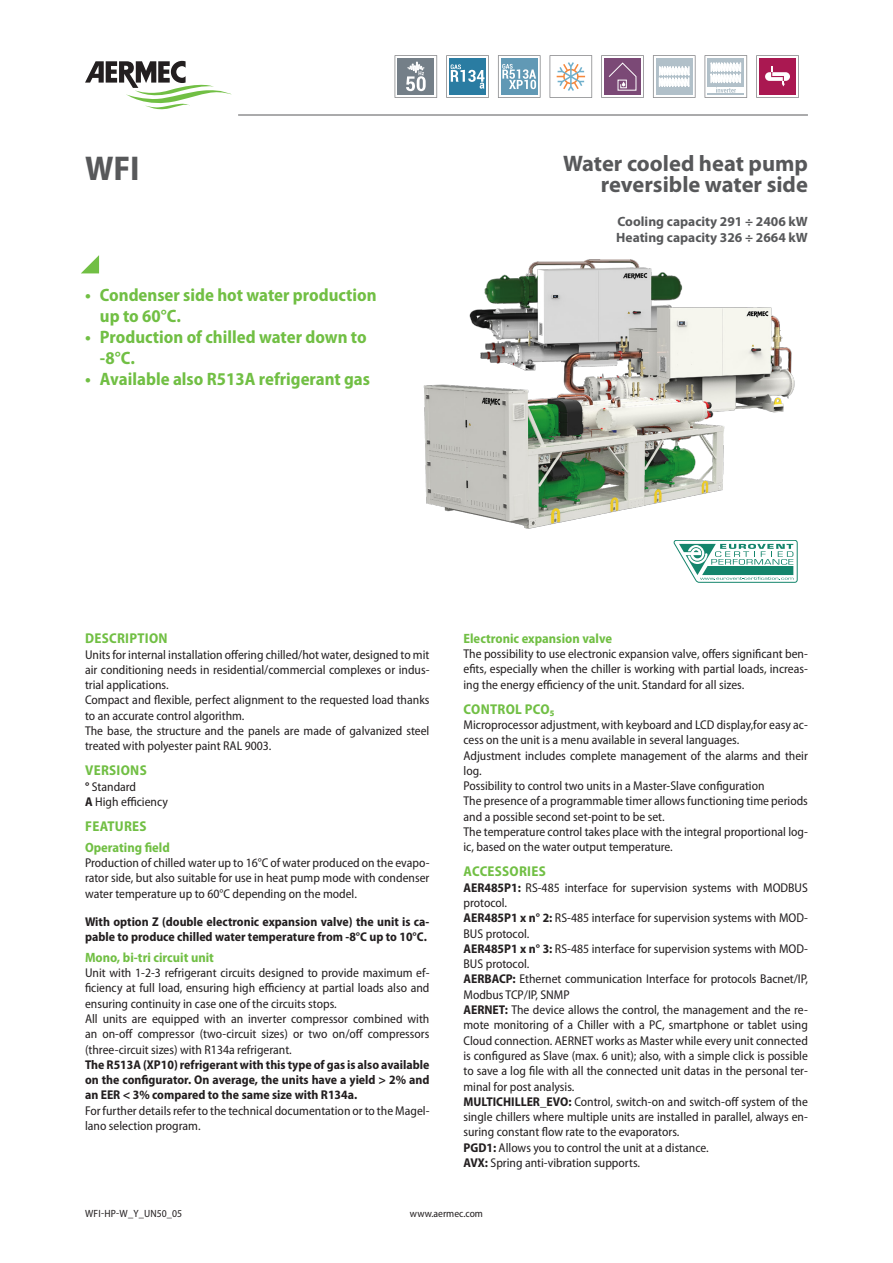
<style>
.page{position:relative;width:893px;height:1263px;background:#fff}
.page>*{position:absolute;margin:0;border:0;box-sizing:border-box;transform-origin:0 0}
.grandezza_en{font:700 semi-condensed 34.5px "Myriad Pro";color:#57585a}
.descrizione_en{font:700 22.5px/21px "Myriad Pro";color:#57585a;text-align:right}
.t1{font:700 semi-condensed 18px/21px "Myriad Pro";color:#71bf44}
.t2{font:700 semi-condensed 14.25px "Myriad Pro";letter-spacing:.02em;color:#71bf44}
.t3{font:700 semi-condensed 13.5px "Myriad Pro";color:#71bf44}
.dettaglio_en{font:700 13.5px "Myriad Pro";color:#57585a}
.normale_en{font:semi-condensed 12.75px/15.3px "Myriad Pro";color:#231f20}
.normaleInline_en{font:semi-condensed 12.75px/15.3px "Myriad Pro";color:#231f20}
.normaleInline_en-2{font:700 semi-condensed 12.75px/15.3px "Myriad Pro";color:#231f20;text-align:justify}
.normaleEvidenziatoSp{font:700 semi-condensed 12.75px/15.3px "Myriad Pro";color:#231f20}
.t4{font:semi-condensed 10.5px "Myriad Pro";letter-spacing:.02em;color:#231f20}
.t5{font:semi-condensed 10.5px "Myriad Pro";color:#231f20}
.s1{font-weight:700}
</style>
<div class="page">
<svg style="left:81px;top:255px;width:18px;height:18px"></svg>
<hr style="left:238px;top:115px;width:570px;height:1px;background:#57585a">
<img style="left:423px;top:259px;width:372px;height:270px">
<svg style="left:85px;top:61px;width:147px;height:48px"></svg>
<svg style="left:674px;top:540px;width:123px;height:43px"></svg>
<svg style="left:395px;top:55px;width:42px;height:43px"></svg>
<svg style="left:446px;top:55px;width:43px;height:43px"></svg>
<svg style="left:498px;top:55px;width:42px;height:43px"></svg>
<svg style="left:550px;top:55px;width:42px;height:43px"></svg>
<svg style="left:601px;top:55px;width:43px;height:43px"></svg>
<svg style="left:653px;top:55px;width:42px;height:43px"></svg>
<svg style="left:705px;top:55px;width:42px;height:43px"></svg>
<svg style="left:756px;top:55px;width:43px;height:43px"></svg>
<p class="grandezza_en" style="left:85px;top:146px;width:56px">WFI</p>
<p class="descrizione_en" style="left:563px;top:153px;width:246px">Water cooled heat pump reversible water side</p>
<p class="dettaglio_en" style="left:617px;top:213px;width:192px">Cooling capacity 291 ÷ 2406 kW</p>
<p class="dettaglio_en" style="left:616px;top:229px;width:193px">Heating capacity 326 ÷ 2664 kW</p>
<p class="t1" style="left:100px;top:284px;width:278px;text-indent:-15px">• Condenser side hot water production up to 60°C.</p>
<p class="t1" style="left:100px;top:326px;width:268px;text-indent:-15px">• Production of chilled water down to -8°C.</p>
<p class="t1" style="left:85px;top:368px;width:287px">• Available also R513A refrigerant gas</p>
<p class="t2" style="left:85px;top:629px;width:84px">DESCRIPTION</p>
<p class="normale_en" style="left:85px;top:646px;width:346px;text-align:justify">Units for internal installation offering chilled/hot water, designed to mit air conditioning needs in residential/commercial complexes or indus&shy;trial applications.</p>
<p class="normale_en" style="left:85px;top:692px;width:346px">Compact and flexible, perfect alignment to the requested load thanks to an accurate control algorithm.</p>
<p class="normale_en" style="left:85px;top:723px;width:346px">The base, the structure and the panels are made of galvanized steel treated with polyester paint RAL 9003.</p>
<p class="t2" style="left:85px;top:761px;width:63px">VERSIONS</p>
<p class="normale_en" style="left:85px;top:778px;width:53px"><span class="s1">°</span> Standard</p>
<p class="normale_en" style="left:85px;top:794px;width:84px"><span class="s1">A</span> High efficiency</p>
<p class="t2" style="left:85px;top:817px;width:63px">FEATURES</p>
<p class="t3" style="left:85px;top:838px;width:86px">Operating field</p>
<p class="normale_en" style="left:85px;top:855px;width:346px;text-align:justify">Production of chilled water up to 16°C of water produced on the evapo&shy;rator side, but also suitable for use in heat pump mode with condenser water temperature up to 60°C depending on the model.</p>
<p class="normaleEvidenziatoSp" style="left:85px;top:913px;width:346px">With option Z (double electronic expansion valve) the unit is ca&shy;pable to produce chilled water temperature from -8°C up to 10°C.</p>
<p class="t3" style="left:85px;top:948px;width:130px">Mono, bi-tri circuit unit</p>
<p class="normale_en" style="left:85px;top:965px;width:346px;text-align:justify">Unit with 1-2-3 refrigerant circuits designed to provide maximum ef&shy;ficiency at full load, ensuring high efficiency at partial loads also and ensuring continuity in case one of the circuits stops.</p>
<p class="normale_en" style="left:85px;top:1011px;width:346px;text-align:justify">All units are equipped with an inverter compressor combined with an on-off compressor (two-circuit sizes) or two on/off compressors (three-circuit sizes) with R134a refrigerant.</p>
<p class="normaleInline_en-2" style="left:85px;top:1056px;width:346px">The R513A (XP10) refrigerant with this type of gas is also available on the configurator. On average, the units have a yield &gt; 2% and an EER &lt; 3% compared to the same size with R134a.</p>
<p class="normale_en" style="left:85px;top:1103px;width:346px">For further details refer to the technical documentation or to the Magel&shy;lano selection program.</p>
<p class="t3" style="left:463px;top:629px;width:150px">Electronic expansion valve</p>
<p class="normale_en" style="left:463px;top:646px;width:346px;text-align:justify">The possibility to use electronic expansion valve, offers significant ben&shy;efits, especially when the chiller is working with partial loads, increas&shy;ing the energy efficiency of the unit. Standard for all sizes.</p>
<p class="t2" style="left:464px;top:700px;width:92px">CONTROL PCO₅</p>
<p class="normale_en" style="left:463px;top:717px;width:346px">Microprocessor adjustment, with keyboard and LCD display,for easy ac&shy;cess on the unit is a menu available in several languages.</p>
<p class="normale_en" style="left:463px;top:747px;width:346px">Adjustment includes complete management of the alarms and their log.</p>
<p class="normale_en" style="left:463px;top:778px;width:303px">Possibility to control two units in a Master-Slave configuration</p>
<p class="normale_en" style="left:463px;top:793px;width:346px">The presence of a programmable timer allows functioning time periods and a possible second set-point to be set.</p>
<p class="normale_en" style="left:463px;top:824px;width:346px">The temperature control takes place with the integral proportional log&shy;ic, based on the water output temperature.</p>
<p class="t2" style="left:464px;top:862px;width:84px">ACCESSORIES</p>
<p class="normaleInline_en" style="left:463px;top:879px;width:346px"><span class="s1">AER485P1:</span> RS-485 interface for supervision systems with MODBUS protocol.</p>
<p class="normaleInline_en" style="left:463px;top:910px;width:346px"><span class="s1">AER485P1 x n° 2:</span> RS-485 interface for supervision systems with MOD-<br>BUS protocol.</p>
<p class="normaleInline_en" style="left:463px;top:941px;width:346px"><span class="s1">AER485P1 x n° 3:</span> RS-485 interface for supervision systems with MOD-<br>BUS protocol.</p>
<p class="normaleInline_en" style="left:463px;top:971px;width:346px"><span class="s1">AERBACP:</span> Ethernet communication Interface for protocols Bacnet/IP,<br>Modbus TCP/IP, SNMP</p>
<p class="normaleInline_en" style="left:463px;top:1002px;width:346px;text-align:justify"><span class="s1">AERNET:</span> The device allows the control, the management and the re&shy;mote monitoring of a Chiller with a PC, smartphone or tablet using Cloud connection. AERNET works as Master while every unit connected is configured as Slave (max. 6 unit); also, with a simple click is possible to save a log file with all the connected unit datas in the personal ter&shy;minal for post analysis.</p>
<p class="normaleInline_en" style="left:463px;top:1094px;width:346px;text-align:justify"><span class="s1">MULTICHILLER_EVO:</span> Control, switch-on and switch-off system of the single chillers where multiple units are installed in parallel, always en&shy;suring constant flow rate to the evaporators.</p>
<p class="normaleInline_en" style="left:463px;top:1140px;width:247px"><span class="s1">PGD1:</span> Allows you to control the unit at a distance.</p>
<p class="normaleInline_en" style="left:463px;top:1155px;width:178px"><span class="s1">AVX:</span> Spring anti-vibration supports.</p>
<p class="t4" style="left:85px;top:1207px;width:98px">WFI-HP-W_Y_UN50_05</p>
<p class="t5" style="left:410px;top:1207px;width:75px">www.aermec.com</p>
</div>
